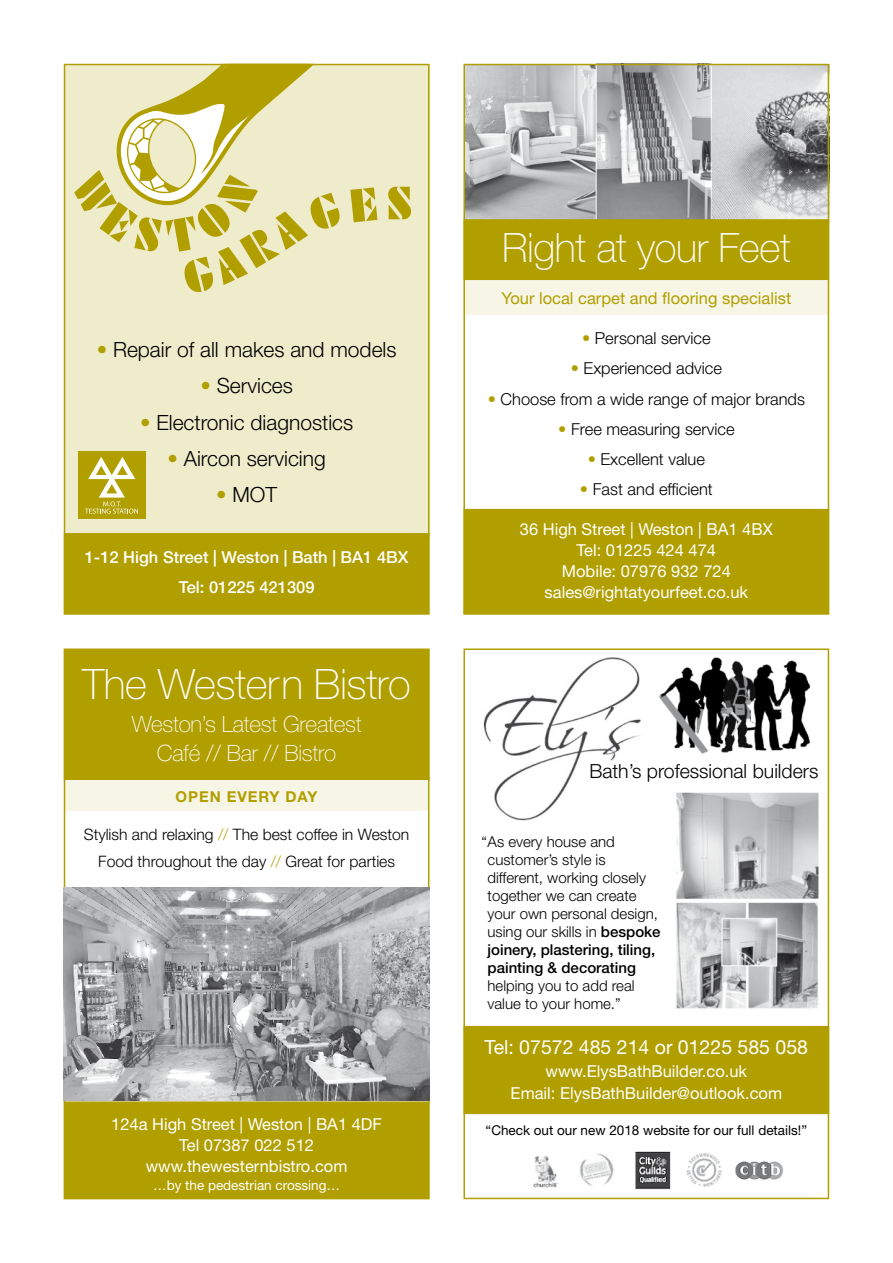
<style>
.page{position:relative;width:893px;height:1263px;background:#fff}
.page>*{position:absolute;margin:0;border:0;box-sizing:border-box;transform-origin:0 0}
.t1{font:100 42px "Helvetica Neue LT Std";letter-spacing:-.01em;color:#fff}
.t2{font:100 40.5px "Helvetica Neue LT Std";letter-spacing:-.01em;color:#fff}
.t3{font:100 22.5px/28.5px "Helvetica Neue LT Std";letter-spacing:-.01em;color:#fff;text-align:center}
.t4{font:300 21px "Helvetica Neue LT Std";color:#000}
.t5{font:19.5px "Helvetica Neue LT Std";color:#fff}
.t6{font:300 19.5px "Helvetica Neue LT Std";color:#000}
.t7{font:16.5px/21px "Helvetica Neue LT Std";color:#fff;text-align:center}
.t8{font:300 16.5px "Helvetica Neue LT Std";color:#000}
.t9{font:500 16.5px/30.2px "Helvetica Neue LT Std";color:#fff;text-align:center}
.t10{font:16.5px "Helvetica Neue LT Std";color:#b19f00}
.t11{font:300 15.75px/26.7px "Helvetica Neue LT Std";color:#000;text-align:center}
.t12{font:300 15px/18px "Helvetica Neue LT Std";color:#000}
.t13{font:700 15px "Helvetica Neue LT Std";letter-spacing:.06em;color:#b19f00}
.t14{font:13.5px "Helvetica Neue LT Std";color:#000}
.t15{font:13.5px "Helvetica Neue LT Std";color:#fff}
.s1{color:#b19f00}
.s2{font-weight:500}
</style>
<div class="page">
<div style="left:463px;top:648px;width:366px;height:551px;background:#fff;border:2px solid #b19f00"></div>
<img style="left:483px;top:657px;width:336px;height:353px">
<img style="left:533px;top:1151px;width:251px;height:39px">
<div style="left:463px;top:280px;width:366px;height:35px;background:#f7f5e6"></div>
<img style="left:712px;top:67px;width:114px;height:152px">
<img style="left:466px;top:67px;width:245px;height:152px">
<hr style="left:596px;top:64px;width:1px;height:156px;background:#fff">
<div style="left:463px;top:219px;width:366px;height:61px;background:#b19f00;border:2px solid #b19f00"></div>
<div style="left:463px;top:509px;width:366px;height:105px;background:#b19f00"></div>
<div style="left:463px;top:1026px;width:366px;height:88px;background:#b19f00"></div>
<div style="left:64px;top:64px;width:365px;height:475px;background:#efeccc"></div>
<div style="left:64px;top:533px;width:365px;height:81px;background:#b19f00"></div>
<svg style="left:74px;top:67px;width:266px;height:225px"></svg>
<svg style="left:350px;top:187px;width:27px;height:35px"></svg>
<svg style="left:388px;top:187px;width:23px;height:32px"></svg>
<div style="left:64px;top:64px;width:365px;height:550px;border:2px solid #b19f00"></div>
<div style="left:78px;top:451px;width:68px;height:67px;background:#b19f00"></div>
<svg style="left:85px;top:457px;width:53px;height:57px"></svg>
<div style="left:64px;top:649px;width:365px;height:132px;background:#b19f00"></div>
<div style="left:65px;top:780px;width:364px;height:31px;background:#f7f5e6"></div>
<div style="left:64px;top:1101px;width:365px;height:98px;background:#b19f00;border:2px solid #b19f00"></div>
<div style="left:64px;top:648px;width:365px;height:551px;border:2px solid #b19f00"></div>
<img style="left:64px;top:887px;width:365px;height:214px">
<p class="t4" style="left:97px;top:337px;width:301px"><span class="s1">•</span> Repair of all makes and models</p>
<p class="t4" style="left:200px;top:373px;width:94px"><span class="s1">•</span> Services</p>
<p class="t4" style="left:140px;top:409px;width:215px"><span class="s1">•</span> Electronic diagnostics</p>
<p class="t4" style="left:167px;top:445px;width:160px"><span class="s1">•</span> Aircon servicing</p>
<p class="t4" style="left:216px;top:481px;width:63px"><span class="s1">•</span> MOT</p>
<p class="t9" style="left:85px;top:542px;width:325px">1-12 High Street | Weston | Bath | BA1 4BX<br>Tel: 01225 421309</p>
<h1 class="t1" style="left:83px;top:660px;width:330px">The Western Bistro</h1>
<h3 class="t3" style="left:132px;top:710px;width:231px">Weston’s Latest Greatest<br>Café // Bar // Bistro</h3>
<p class="t13" style="left:176px;top:788px;width:144px">OPEN EVERY DAY</p>
<p class="t11" style="left:84px;top:821px;width:327px">Stylish and relaxing <span class="s1">//</span> The best coffee in Weston<br>Food throughout the day <span class="s1">//</span> Great for parties</p>
<p class="t7" style="left:111px;top:1113px;width:272px">124a High Street | Weston | BA1 4DF<br>Tel 07387 022 512 www.thewesternbistro.com</p>
<p class="t15" style="left:153px;top:1177px;width:188px">…by the pedestrian crossing…</p>
<h2 class="t2" style="left:502px;top:224px;width:290px">Right at your Feet</h2>
<p class="t10" style="left:501px;top:288px;width:291px">Your local carpet and flooring specialist</p>
<p class="t8" style="left:582px;top:328px;width:130px"><span class="s1">•</span> Personal service</p>
<p class="t8" style="left:571px;top:358px;width:153px"><span class="s1">•</span> Experienced advice</p>
<p class="t8" style="left:488px;top:389px;width:319px"><span class="s1">•</span> Choose from a wide range of major brands</p>
<p class="t8" style="left:558px;top:419px;width:178px"><span class="s1">•</span> Free measuring service</p>
<p class="t8" style="left:588px;top:449px;width:119px"><span class="s1">•</span> Excellent value</p>
<p class="t8" style="left:580px;top:479px;width:134px"><span class="s1">•</span> Fast and efficient</p>
<p class="t7" style="left:520px;top:518px;width:255px">36 High Street | Weston | BA1 4BX<br>Tel: 01225 424 474<br>Mobile: 07976 932 724 sales@rightatyourfeet.co.uk</p>
<p class="t6" style="left:589px;top:759px;width:230px">Bath’s professional builders</p>
<p class="t12" style="left:488px;top:832px;width:175px;text-indent:-6px">“As every house and customer’s style is different, working closely together we can create your own personal design, using our skills in <span class="s2">bespoke joinery, plastering, tiling, painting &amp; decorating</span></p>
<p class="t12" style="left:488px;top:976px;width:148px">helping you to add real value to your home.”</p>
<p class="t5" style="left:485px;top:1035px;width:325px">Tel: 07572 485 214 or 01225 585 058</p>
<p class="t7" style="left:511px;top:1059px;width:273px;line-height:22.5px">www.ElysBathBuilder.co.uk<br>Email: ElysBathBuilder@outlook.com</p>
<p class="t14" style="left:486px;top:1122px;width:323px">“Check out our new 2018 website for our full details!”</p>
</div>
